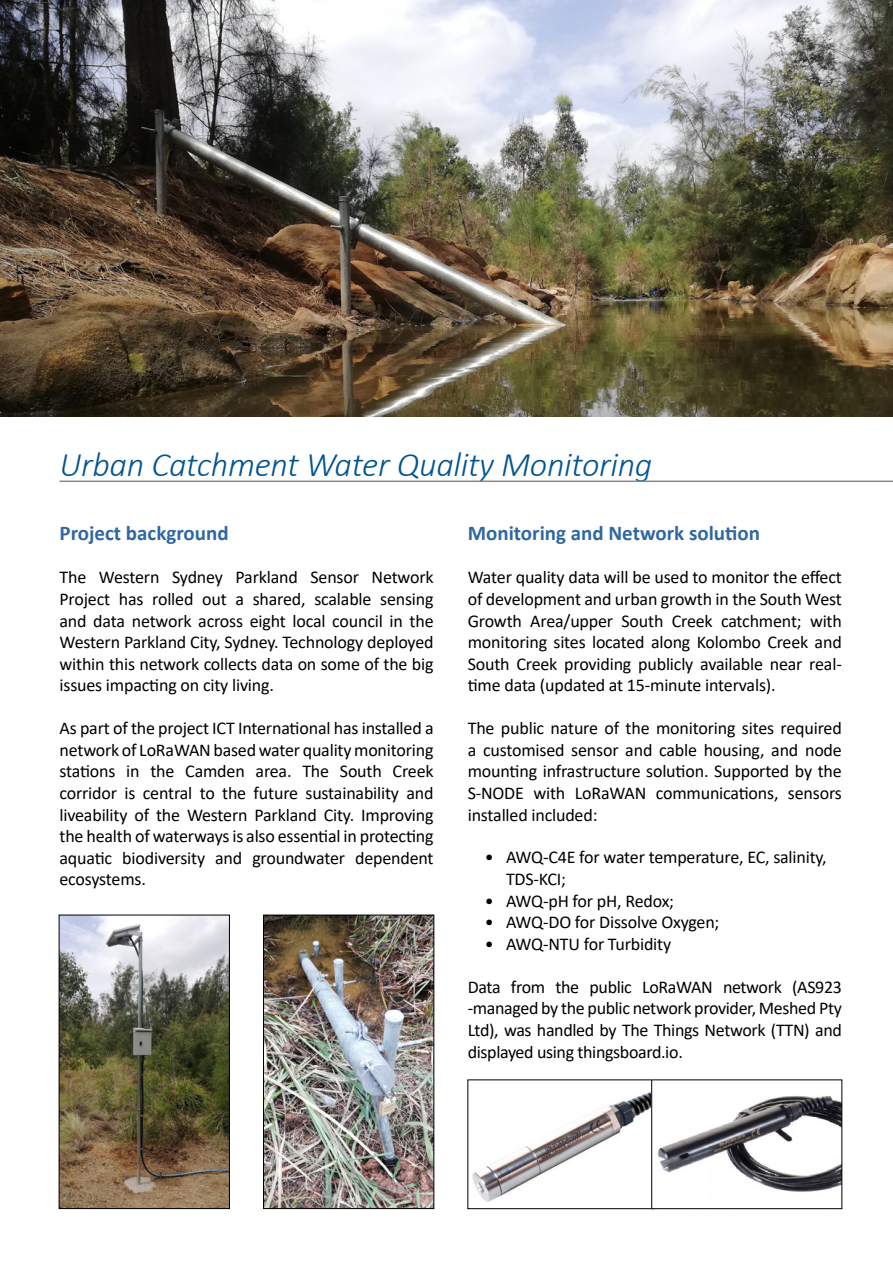
<style>
.page{position:relative;width:893px;height:1263px;background:#fff}
.page>*{position:absolute;margin:0;border:0;box-sizing:border-box;transform-origin:0 0}
.TOC1-H1-more-after-s{font:italic 300 34.5px "Calibri";letter-spacing:-.01em;color:#005493}
.Body-Para-Reg-1st{font:700 21px "Calibri";color:#3067a2}
.Body-Para-Reg-1st-2{font:18px/21.6px "Calibri";letter-spacing:-.01em;color:#000;text-align:justify}
</style>
<div class="page">
<img style="left:0;top:0;width:893px;height:416px">
<img style="left:61px;top:917px;width:167px;height:290px">
<div style="left:59px;top:915px;width:171px;height:294px;border:1px solid #000"></div>
<img style="left:265px;top:917px;width:167px;height:290px">
<div style="left:263px;top:915px;width:171px;height:294px;border:1px solid #000"></div>
<img style="left:472px;top:1082px;width:180px;height:125px">
<div style="left:468px;top:1080px;width:186px;height:129px;border:1px solid #000"></div>
<img style="left:657px;top:1096px;width:183px;height:96px">
<div style="left:652px;top:1080px;width:190px;height:129px;border:1px solid #000"></div>
<hr style="left:60px;top:480px;width:833px;height:2px;background:#878787">
<p class="TOC1-H1-more-after-s" style="left:60px;top:443px;width:594px">Urban Catchment Water Quality Monitoring</p>
<p class="Body-Para-Reg-1st" style="left:60px;top:519px;width:171px">Project background</p>
<p class="Body-Para-Reg-1st-2" style="left:60px;top:566px;width:376px">The Western Sydney Parkland Sensor Network Project has rolled out a shared, scalable sensing and data network across eight local council in the Western Parkland City, Sydney. Technology deployed within this network collects data on some of the big issues impacting on city living.</p>
<p class="Body-Para-Reg-1st-2" style="left:60px;top:717px;width:376px">As part of the project ICT International has installed a network of LoRaWAN based water quality monitoring stations in the Camden area. The South Creek corridor is central to the future sustainability and liveability of the Western Parkland City. Improving the health of waterways is also essential in protecting aquatic biodiversity and groundwater dependent ecosystems.</p>
<p class="Body-Para-Reg-1st" style="left:468px;top:519px;width:294px">Monitoring and Network solution</p>
<p class="Body-Para-Reg-1st-2" style="left:468px;top:566px;width:376px">Water quality data will be used to monitor the effect of development and urban growth in the South West Growth Area/upper South Creek catchment; with monitoring sites located along Kolombo Creek and South Creek providing publicly available near real&shy;time data (updated at 15-minute intervals).</p>
<p class="Body-Para-Reg-1st-2" style="left:468px;top:717px;width:376px">The public nature of the monitoring sites required a customised sensor and cable housing, and node mounting infrastructure solution. Supported by the S-NODE with LoRaWAN communications, sensors installed included:</p>
<p class="Body-Para-Reg-1st-2" style="left:506px;top:846px;width:322px;text-indent:-21px">• AWQ-C4E for water temperature, EC, salinity,<br>TDS-KCI;</p>
<p class="Body-Para-Reg-1st-2" style="left:485px;top:889px;width:191px">• AWQ-pH for pH, Redox;</p>
<p class="Body-Para-Reg-1st-2" style="left:485px;top:911px;width:236px">• AWQ-DO for Dissolve Oxygen;</p>
<p class="Body-Para-Reg-1st-2" style="left:485px;top:933px;width:188px">• AWQ-NTU for Turbidity</p>
<p class="Body-Para-Reg-1st-2" style="left:468px;top:975px;width:376px">Data from the public LoRaWAN network (AS923 -managed by the public network provider, Meshed Pty Ltd), was handled by The Things Network (TTN) and displayed using thingsboard.io.</p>
</div>
